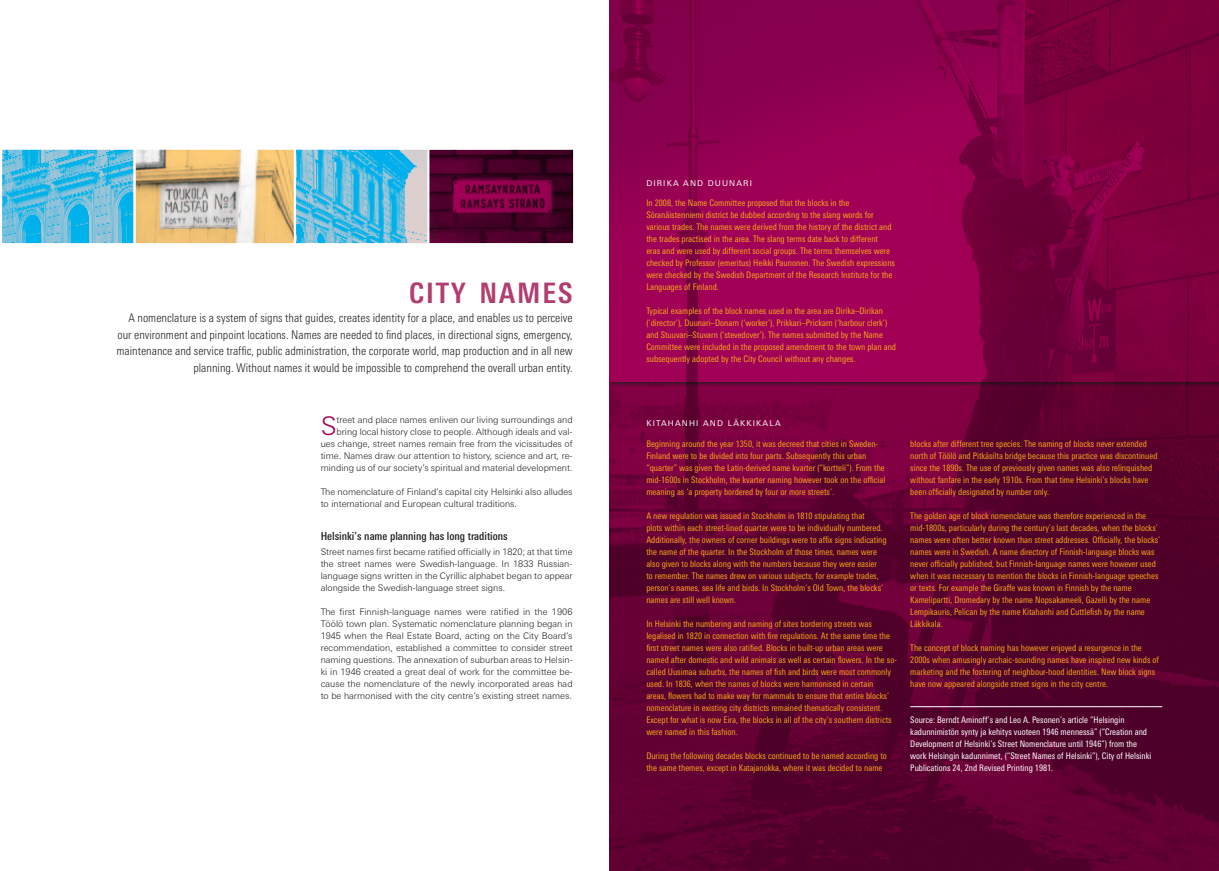
<style>
.page{position:relative;width:1219px;height:871px;background:#fff}
.page>*{position:absolute;margin:0;border:0;box-sizing:border-box;transform-origin:0 0}
.Esite_ingressi{font:700 condensed 28.1px "LT Univers";letter-spacing:.07em;color:#b23e71}
.leipis_ei_sis{font:300 25.7px "LT Univers Basic";color:#a20157}
.Esite_ingressi-2{font:300 condensed 12px/16.6px "LT Univers";color:#231f20;text-align:right}
.Uusi_Väliotsikko{font:500 condensed 11.2px "LT Univers";color:#231f20}
.leipis_ei_sis-2{font:300 9.1px/12px "LT Univers Basic";color:#231f20;text-align:justify}
.Uusi_tietolaatikko{font:condensed 9px/12px "LT Univers";color:#f9a51b}
.Uusi_tietolaatikko-2{font:condensed 9px/12px "LT Univers";color:#fff}
.Uusi_tietolaatikko_O{font:8px "LT Univers Basic";letter-spacing:.14em;color:#fff}
.txt_palkki{font:condensed 6.2px "LT Univers";color:#231f20}
</style>
<div class="page">
<img style="left:609px;top:0;width:610px;height:870px">
<img style="left:3px;top:150px;width:569px;height:92px">
<div style="left:0;top:147px;width:136px;height:98px;border:2px solid #fff"></div>
<svg style="left:297px;top:150px;width:130px;height:92px;background:#60bcdd"></svg>
<div style="left:294px;top:147px;width:136px;height:98px;border:2px solid #fff"></div>
<div style="left:134px;top:147px;width:162px;height:98px;border:2px solid #fff"></div>
<div style="left:427px;top:147px;width:148px;height:98px;border:2px solid #fff"></div>
<hr style="left:910px;top:706px;width:252px;height:1px;background:#fff">
<p class="txt_palkki" style="left:439px;top:221px;width:19px;rotate:90deg">© HKM</p>
<p class="Esite_ingressi" style="left:409px;top:276px;width:165px">CITY NAMES</p>
<p class="Esite_ingressi-2" style="left:117px;top:309px;width:458px">A nomenclature is a system of signs that guides, creates identity for a place, and enables us to perceive our environment and pinpoint locations. Names are needed to find places, in directional signs, emergency, maintenance and service traffic, public administration, the corporate world, map production and in all new planning. Without names it would be impossible to comprehend the overall urban entity.</p>
<p class="leipis_ei_sis" style="left:321px;top:410px;width:17px">S</p>
<p class="leipis_ei_sis-2" style="left:321px;top:413px;width:253px;text-align:right">treet and place names enliven our living surroundings and bring local history close to people. Although ideals and val&shy;ues change, street names remain free from the vicissitudes of time. Names draw our attention to history, science and art, re&shy;minding us of our society’s spiritual and material development.</p>
<p class="leipis_ei_sis-2" style="left:321px;top:485px;width:253px">The nomenclature of Finland’s capital city Helsinki also alludes to international and European cultural traditions.</p>
<p class="Uusi_Väliotsikko" style="left:321px;top:529px;width:189px">Helsinki’s name planning has long traditions</p>
<p class="leipis_ei_sis-2" style="left:321px;top:545px;width:253px">Street names first became ratified officially in 1820; at that time the street names were Swedish-language. In 1833 Russian&shy;language signs written in the Cyrillic alphabet began to appear alongside the Swedish-language street signs.</p>
<p class="leipis_ei_sis-2" style="left:321px;top:605px;width:253px">The first Finnish-language names were ratified in the 1906<br>Töölö town plan. Systematic nomenclature planning began in 1945 when the Real Estate Board, acting on the City Board’s recommendation, established a committee to consider street naming questions. The annexation of suburban areas to Helsin&shy;ki in 1946 created a great deal of work for the committee be&shy;cause the nomenclature of the newly incorporated areas had to be harmonised with the city centre’s existing street names.</p>
<p class="Uusi_tietolaatikko_O" style="left:646px;top:178px;width:107px">DIRIKA AND DUUNARI</p>
<p class="Uusi_tietolaatikko" style="left:646px;top:197px;width:250px">In 2008, the Name Committee proposed that the blocks in the Söranäistenniemi district be dubbed according to the slang words for various trades. The names were derived from the history of the district and the trades practised in the area. The slang terms date back to different<br>eras and were used by different social groups. The terms themselves were checked by Professor (emeritus) Heikki Paunonen. The Swedish expressions were checked by the Swedish Department of the Research Institute for the Languages of Finland.</p>
<p class="Uusi_tietolaatikko" style="left:646px;top:305px;width:251px">Typical examples of the block names used in the area are Dirika–Dirikan (‘director’), Duunari–Donarn (‘worker’), Prikkari–Prickarn (‘harbour clerk’) and Stuuvari–Stuvarn (‘stevedover’). The names submitted by the Name Committee were included in the proposed amendment to the town plan and subsequently adopted by the City Council without any changes.</p>
<p class="Uusi_tietolaatikko_O" style="left:646px;top:418px;width:136px">KITAHANHI AND LÄKKIKALA</p>
<p class="Uusi_tietolaatikko" style="left:646px;top:437px;width:241px">Beginning around the year 1350, it was decreed that cities in Sweden-Finland were to be divided into four parts. Subsequently this urban “quarter” was given the Latin-derived name kvarter (“kortteli”). From the mid-1600s in Stockholm, the kvarter naming however took on the official meaning as ‘a property bordered by four or more streets’.</p>
<p class="Uusi_tietolaatikko" style="left:646px;top:509px;width:242px">A new regulation was issued in Stockholm in 1810 stipulating that<br>plots within each street-lined quarter were to be individually numbered.<br>Additionally, the owners of corner buildings were to affix signs indicating the name of the quarter. In the Stockholm of those times, names were also given to blocks along with the numbers because they were easier<br>to remember. The names drew on various subjects, for example trades, person’s names, sea life and birds. In Stockholm’s Old Town, the blocks’ names are still well known.</p>
<p class="Uusi_tietolaatikko" style="left:646px;top:617px;width:252px">In Helsinki the numbering and naming of sites bordering streets was legalised in 1820 in connection with fire regulations. At the same time the first street names were also ratified. Blocks in built-up urban areas were named after domestic and wild animals as well as certain flowers. In the so&shy;called Uusimaa suburbs, the names of fish and birds were most commonly used. In 1836, when the names of blocks were harmonised in certain<br>areas, flowers had to make way for mammals to ensure that entire blocks’ nomenclature in existing city districts remained thematically consistent.<br>Except for what is now Eira, the blocks in all of the city’s southern districts were named in this fashion.</p>
<p class="Uusi_tietolaatikko" style="left:646px;top:749px;width:242px">During the following decades blocks continued to be named according to the same themes, except in Katajanokka, where it was decided to name</p>
<p class="Uusi_tietolaatikko" style="left:910px;top:437px;width:249px">blocks after different tree species. The naming of blocks never extended north of Töölö and Pitkäsilta bridge because this practice was discontinued since the 1890s. The use of previously given names was also relinquished without fanfare in the early 1910s. From that time Helsinki’s blocks have been officially designated by number only.</p>
<p class="Uusi_tietolaatikko" style="left:910px;top:509px;width:251px">The golden age of block nomenclature was therefore experienced in the mid-1800s, particularly during the century’s last decades, when the blocks’ names were often better known than street addresses. Officially, the blocks’ names were in Swedish. A name directory of Finnish-language blocks was never officially published, but Finnish-language names were however used when it was necessary to mention the blocks in Finnish-language speeches or texts. For example the Giraffe was known in Finnish by the name Kamelipartti, Dromedary by the name Nopsakameeli, Gazelli by the name Lempikauris, Pelican by the name Kitahanhi and Cuttlefish by the name Läkkikala.</p>
<p class="Uusi_tietolaatikko" style="left:910px;top:641px;width:250px">The concept of block naming has however enjoyed a resurgence in the 2000s when amusingly archaic-sounding names have inspired new kinds of marketing and the fostering of neighbour-hood identities. New block signs have now appeared alongside street signs in the city centre.</p>
<p class="Uusi_tietolaatikko-2" style="left:910px;top:713px;width:242px">Source: Berndt Aminoff’s and Leo A. Pesonen’s article “Helsingin kadunnimistön synty ja kehitys vuoteen 1946 mennessä” (“Creation and Development of Helsinki’s Street Nomenclature until 1946”) from the work Helsingin kadunnimet, (“Street Names of Helsinki”), City of Helsinki Publications 24, 2nd Revised Printing 1981.</p>
</div>
